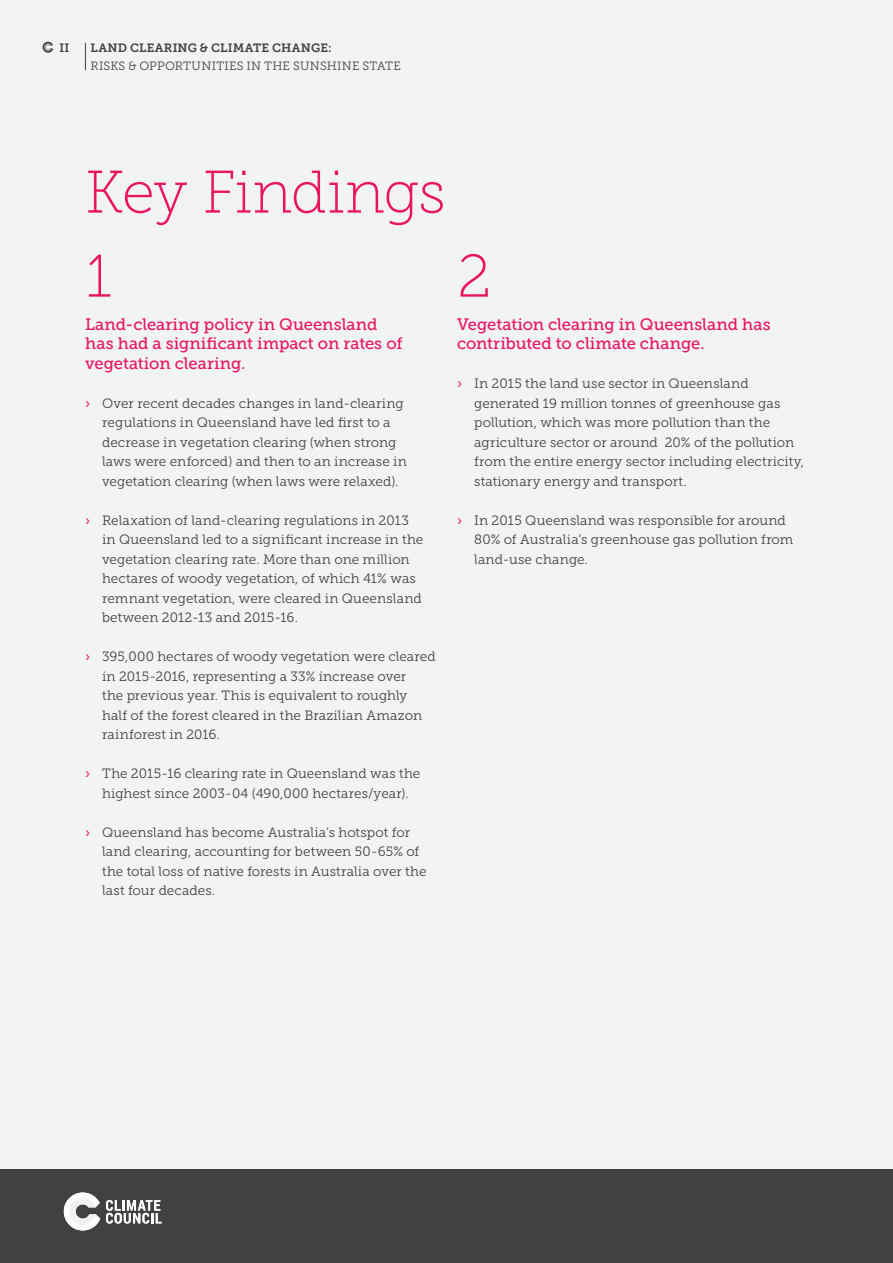
<style>
.page{position:relative;width:893px;height:1263px;background:#fff}
.page>*{position:absolute;margin:0;border:0;box-sizing:border-box;transform-origin:0 0}
.t1{font:60px "Museo Slab 100";letter-spacing:-.015em;color:#ea1460}
.t2{font:16.5px/19.5px "Museo Slab 500";color:#ea1460}
.t3{font:13.5px/19.5px "Museo Slab 300";letter-spacing:.005em;color:#414042}
.t4{font:12px "Museo Slab 300";letter-spacing:.02em;color:#414042}
.t5{font:12px "Museo Slab 700";letter-spacing:.015em;color:#414042}
.s1{font-family:"Museo Slab 700";color:#ec3f6b}
</style>
<div class="page">
<div style="left:0;top:0;width:893px;height:1175px;background:#f2f3f3"></div>
<div style="left:0;top:1169px;width:893px;height:94px;background:#414042"></div>
<svg style="left:63px;top:1192px;width:37px;height:38px"></svg>
<svg style="left:106px;top:1200px;width:56px;height:23px"></svg>
<svg style="left:85px;top:43px;width:1px;height:27px"></svg>
<svg style="left:42px;top:42px;width:11px;height:11px"></svg>
<p class="t5" style="left:60px;top:41px;width:6px">ii</p>
<p class="t5" style="left:91px;top:41px;width:243px">LAND CLEARING &amp; CLIMATE CHANGE:</p>
<p class="t4" style="left:91px;top:59px;width:312px">RISKS &amp; OPPORTUNITIES IN THE SUNSHINE STATE</p>
<h1 class="t1" style="left:85px;top:160px;width:362px">Key Findings</h1>
<h1 class="t1" style="left:86px;top:244px;width:27px">1</h1>
<p class="t2" style="left:85px;top:314px;width:319px">Land-clearing policy in Queensland has had a significant impact on rates of vegetation clearing.</p>
<p class="t3" style="left:102px;top:393px;width:306px;text-indent:-17px"><span class="s1">›</span> Over recent decades changes in land-clearing regulations in Queensland have led first to a decrease in vegetation clearing (when strong laws were enforced) and then to an increase in vegetation clearing (when laws were relaxed).</p>
<p class="t3" style="left:102px;top:510px;width:323px;text-indent:-17px"><span class="s1">›</span> Relaxation of land-clearing regulations in 2013 in Queensland led to a significant increase in the vegetation clearing rate. More than one million hectares of woody vegetation, of which 41% was remnant vegetation, were cleared in Queensland between 2012-13 and 2015-16.</p>
<p class="t3" style="left:102px;top:647px;width:335px;text-indent:-17px"><span class="s1">›</span> 395,000 hectares of woody vegetation were cleared in 2015-2016, representing a 33% increase over<br>the previous year. This is equivalent to roughly half of the forest cleared in the Brazilian Amazon rainforest in 2016.</p>
<p class="t3" style="left:85px;top:764px;width:337px;text-align:center"><span class="s1">›</span> The 2015-16 clearing rate in Queensland was the highest since 2003-04 (490,000 hectares/year).</p>
<p class="t3" style="left:102px;top:822px;width:326px;text-indent:-17px"><span class="s1">›</span> Queensland has become Australia’s hotspot for land clearing, accounting for between 50-65% of the total loss of native forests in Australia over the last four decades.</p>
<h1 class="t1" style="left:457px;top:244px;width:36px">2</h1>
<p class="t2" style="left:457px;top:314px;width:315px">Vegetation clearing in Queensland has contributed to climate change.</p>
<p class="t3" style="left:474px;top:374px;width:331px;text-indent:-17px"><span class="s1">›</span> In 2015 the land use sector in Queensland generated 19 million tonnes of greenhouse gas pollution, which was more pollution than the agriculture sector or around 20% of the pollution from the entire energy sector including electricity, stationary energy and transport.</p>
<p class="t3" style="left:474px;top:510px;width:321px;text-indent:-17px"><span class="s1">›</span> In 2015 Queensland was responsible for around<br>80% of Australia’s greenhouse gas pollution from land-use change.</p>
</div>
